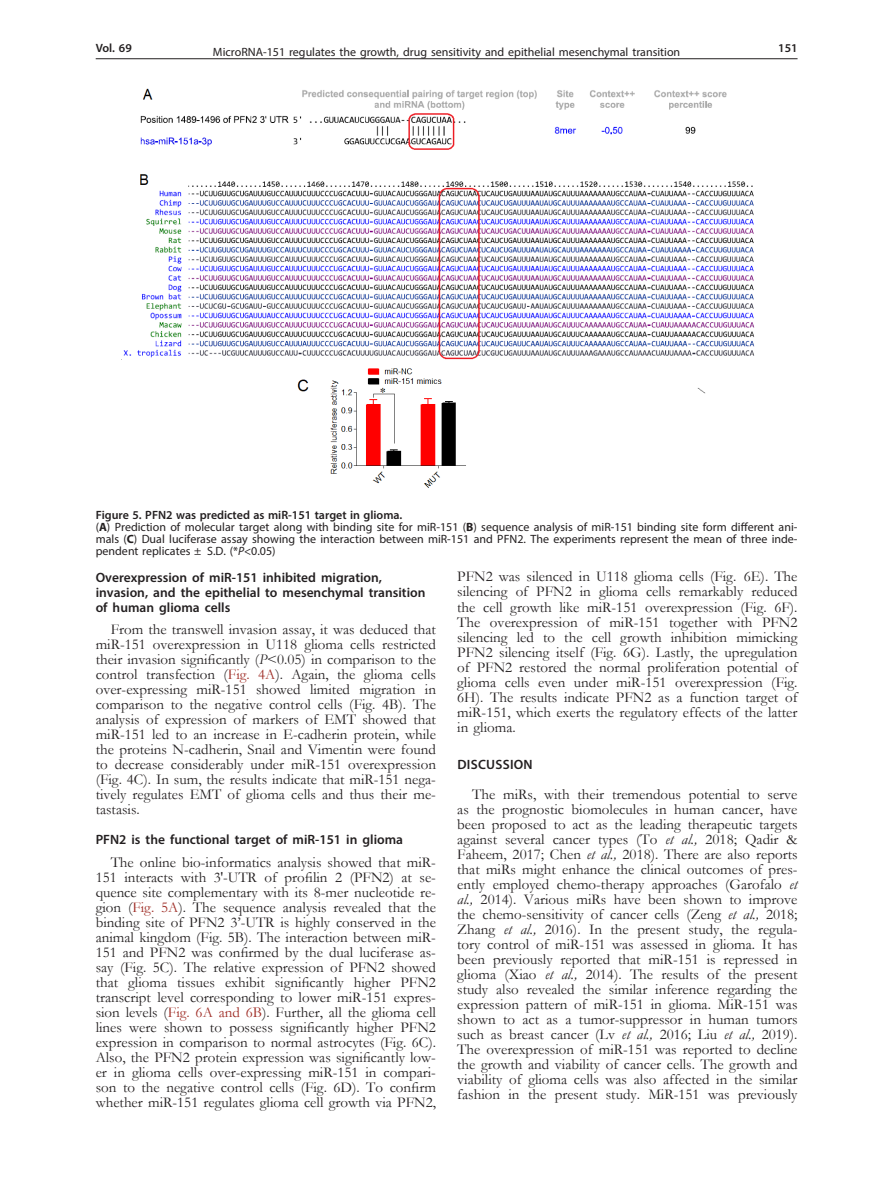
<style>
.page{position:relative;width:872px;height:1191px;background:#fff}
.page>*{position:absolute;margin:0;border:0;box-sizing:border-box;transform-origin:0 0}
.Body_tekst{font:15px/15px "Garamond";color:#231f20;text-align:justify}
.Tytul_2{font:600 13.5px/15px "Myriad Pro";color:#231f20}
.Tytul_1{font:600 13.5px "Myriad Pro";letter-spacing:.02em;color:#231f20}
.Figure_1{font:12px/12px "Myriad Pro";color:#231f20;text-align:justify}
.Figure{font:600 12px "Myriad Pro";color:#231f20}
.s1{font-weight:700}
.s2{font-style:italic}
.s3{color:#9f2d26}
</style>
<div class="page">
<hr style="left:96px;top:58px;width:701px;height:1px;background:#231f20">
<img style="left:123px;top:88px;width:632px;height:400px">
<p class="Figure" style="left:96px;top:41px;width:38px">Vol. 69</p>
<p class="Figure_1" style="left:213px;top:45px;width:469px">MicroRNA-151 regulates the growth, drug sensitivity and epithelial mesenchymal transition</p>
<p class="Figure" style="left:778px;top:41px;width:21px">151</p>
<p class="Figure" style="left:96px;top:508px;width:308px">Figure 5. PFN2 was predicted as miR-151 target in glioma.</p>
<p class="Figure_1" style="left:96px;top:521px;width:703px">(<span class="s1">A</span>) Prediction of molecular target along with binding site for miR-151 (<span class="s1">B</span>) sequence analysis of miR-151 binding site form different ani&shy;mals (<span class="s1">C</span>) Dual luciferase assay showing the interaction between miR-151 and PFN2. The experiments represent the mean of three inde&shy;pendent replicates ± S.D. (*<span class="s2">P</span>&lt;0.05)</p>
<p class="Tytul_2" style="left:96px;top:569px;width:331px">Overexpression of miR-151 inhibited migration, invasion, and the epithelial to mesenchymal transition of human glioma cells</p>
<p class="Body_tekst" style="left:96px;top:621px;width:342px;text-indent:15px">From the transwell invasion assay, it was deduced that miR-151 overexpression in U118 glioma cells restricted their invasion significantly (<span class="s2">P</span>&lt;0.05) in comparison to the control transfection (<span class="s3">Fig. 4A</span>). Again, the glioma cells over-expressing miR-151 showed limited migration in comparison to the negative control cells (Fig. 4B). The analysis of expression of markers of EMT showed that miR-151 led to an increase in E-cadherin protein, while the proteins N-cadherin, Snail and Vimentin were found to decrease considerably under miR-151 overexpression (Fig. 4C). In sum, the results indicate that miR-151 nega&shy;tively regulates EMT of glioma cells and thus their me&shy;tastasis.</p>
<p class="Tytul_2" style="left:96px;top:832px;width:309px">PFN2 is the functional target of miR-151 in glioma</p>
<p class="Body_tekst" style="left:96px;top:854px;width:342px;text-indent:15px">The online bio-informatics analysis showed that miR-151 interacts with 3′-UTR of profilin 2 (PFN2) at se&shy;quence site complementary with its 8-mer nucleotide re&shy;gion (<span class="s3">Fig. 5A</span>). The sequence analysis revealed that the binding site of PFN2 3’-UTR is highly conserved in the animal kingdom (Fig. 5B). The interaction between miR-151 and PFN2 was confirmed by the dual luciferase as&shy;say (Fig. 5C). The relative expression of PFN2 showed that glioma tissues exhibit significantly higher PFN2 transcript level corresponding to lower miR-151 expres&shy;sion levels (<span class="s3">Fig. 6A and 6B</span>). Further, all the glioma cell lines were shown to possess significantly higher PFN2 expression in comparison to normal astrocytes (Fig. 6C).<br>Also, the PFN2 protein expression was significantly low&shy;er in glioma cells over-expressing miR-151 in compari&shy;son to the negative control cells (Fig. 6D). To confirm whether miR-151 regulates glioma cell growth via PFN2,</p>
<p class="Body_tekst" style="left:457px;top:569px;width:342px">PFN2 was silenced in U118 glioma cells (Fig. 6E). The silencing of PFN2 in glioma cells remarkably reduced the cell growth like miR-151 overexpression (Fig. 6F).<br>The overexpression of miR-151 together with PFN2 silencing led to the cell growth inhibition mimicking PFN2 silencing itself (Fig. 6G). Lastly, the upregulation of PFN2 restored the normal proliferation potential of glioma cells even under miR-151 overexpression (Fig.<br>6H). The results indicate PFN2 as a function target of miR-151, which exerts the regulatory effects of the latter in glioma.</p>
<p class="Tytul_1" style="left:457px;top:756px;width:77px">DISCUSSION</p>
<p class="Body_tekst" style="left:457px;top:786px;width:342px;text-indent:15px">The miRs, with their tremendous potential to serve as the prognostic biomolecules in human cancer, have been proposed to act as the leading therapeutic targets against several cancer types (To <span class="s2">et al.,</span> 2018; Qadir &amp; Faheem, 2017; Chen <span class="s2">et al.,</span> 2018). There are also reports that miRs might enhance the clinical outcomes of pres&shy;ently employed chemo-therapy approaches (Garofalo <span class="s2">et al.,</span> 2014). Various miRs have been shown to improve the chemo-sensitivity of cancer cells (Zeng <span class="s2">et al.,</span> 2018; Zhang <span class="s2">et al.,</span> 2016). In the present study, the regula&shy;tory control of miR-151 was assessed in glioma. It has been previously reported that miR-151 is repressed in glioma (Xiao <span class="s2">et al.,</span> 2014). The results of the present study also revealed the similar inference regarding the expression pattern of miR-151 in glioma. MiR-151 was shown to act as a tumor-suppressor in human tumors such as breast cancer (Lv <span class="s2">et al.,</span> 2016; Liu <span class="s2">et al.,</span> 2019).<br>The overexpression of miR-151 was reported to decline the growth and viability of cancer cells. The growth and viability of glioma cells was also affected in the similar fashion in the present study. MiR-151 was previously</p>
</div>
